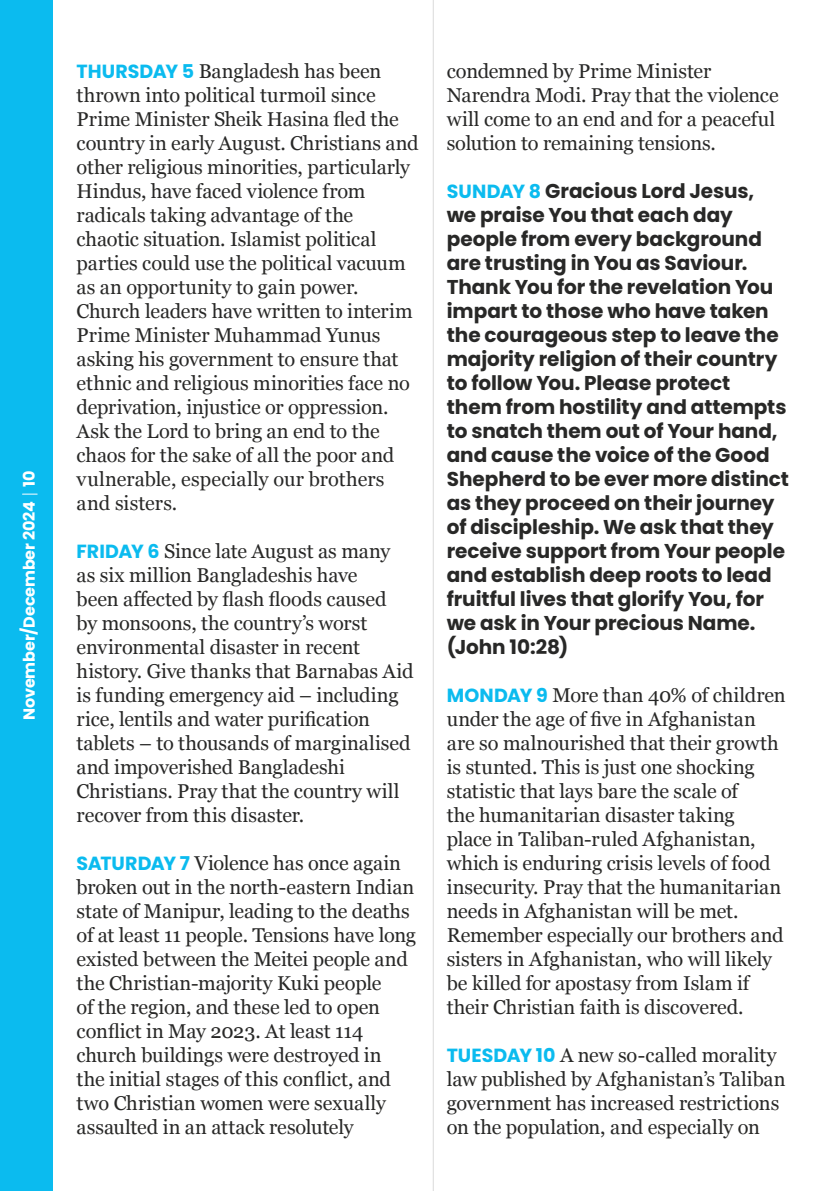
<style>
.page{position:relative;width:840px;height:1191px;background:#fff}
.page>*{position:absolute;margin:0;border:0;box-sizing:border-box;transform-origin:0 0}
.t1{font:20px/24px "Georgia";letter-spacing:-.005em;color:#282827}
.t2{font:700 20px/24px "Poppins";letter-spacing:-.005em;color:#282827}
.t3{font:700 16px "Poppins";letter-spacing:-.01em;color:#fff}
.s1{font-family:"Poppins";font-weight:700;font-size:19px;color:#0bbbef}
.s2{font-size:19px;color:#0bbbef}
</style>
<div class="page">
<div style="left:0;top:0;width:53px;height:1191px;background:#0bbbef"></div>
<svg style="left:22px;top:493px;width:15px;height:1px"></svg>
<hr style="left:432px;top:0;width:1px;height:1191px;background:#dadada">
<p class="t3" style="left:20px;top:720px;width:250px;rotate:-90deg">November/December 2024 10</p>
<p class="t1" style="left:77px;top:58px;width:343px"><span class="s1">THURSDAY 5</span> Bangladesh has been thrown into political turmoil since Prime Minister Sheik Hasina fled the country in early August. Christians and other religious minorities, particularly Hindus, have faced violence from radicals taking advantage of the chaotic situation. Islamist political parties could use the political vacuum as an opportunity to gain power.<br>Church leaders have written to interim Prime Minister Muhammad Yunus asking his government to ensure that ethnic and religious minorities face no deprivation, injustice or oppression.<br>Ask the Lord to bring an end to the chaos for the sake of all the poor and vulnerable, especially our brothers and sisters.</p>
<p class="t1" style="left:77px;top:538px;width:338px"><span class="s1">FRIDAY 6</span> Since late August as many as six million Bangladeshis have<br>been affected by flash floods caused<br>by monsoons, the country’s worst environmental disaster in recent history. Give thanks that Barnabas Aid is funding emergency aid – including rice, lentils and water purification tablets – to thousands of marginalised and impoverished Bangladeshi Christians. Pray that the country will recover from this disaster.</p>
<p class="t1" style="left:77px;top:850px;width:341px"><span class="s1">SATURDAY 7</span> Violence has once again broken out in the north-eastern Indian state of Manipur, leading to the deaths of at least 11 people. Tensions have long existed between the Meitei people and the Christian-majority Kuki people<br>of the region, and these led to open conflict in May 2023. At least 114 church buildings were destroyed in<br>the initial stages of this conflict, and two Christian women were sexually assaulted in an attack resolutely</p>
<p class="t1" style="left:446px;top:58px;width:333px">condemned by Prime Minister Narendra Modi. Pray that the violence will come to an end and for a peaceful solution to remaining tensions.</p>
<p class="t2" style="left:446px;top:179px;width:343px"><span class="s2">SUNDAY 8</span> Gracious Lord Jesus,<br>we praise You that each day people from every background are trusting in You as Saviour.<br>Thank You for the revelation You impart to those who have taken the courageous step to leave the majority religion of their country to follow You. Please protect them from hostility and attempts to snatch them out of Your hand, and cause the voice of the Good<br>Shepherd to be ever more distinct as they proceed on their journey of discipleship. We ask that they receive support from Your people and establish deep roots to lead fruitful lives that glorify You, for we ask in Your precious Name. (John 10:28)</p>
<p class="t1" style="left:446px;top:682px;width:340px"><span class="s1">MONDAY 9</span> More than 40% of children under the age of five in Afghanistan are so malnourished that their growth is stunted. This is just one shocking statistic that lays bare the scale of<br>the humanitarian disaster taking<br>place in Taliban-ruled Afghanistan, which is enduring crisis levels of food insecurity. Pray that the humanitarian needs in Afghanistan will be met.<br>Remember especially our brothers and sisters in Afghanistan, who will likely be killed for apostasy from Islam if their Christian faith is discovered.</p>
<p class="t1" style="left:446px;top:1042px;width:340px"><span class="s1">TUESDAY 10</span> A new so-called morality law published by Afghanistan’s Taliban government has increased restrictions on the population, and especially on</p>
</div>
